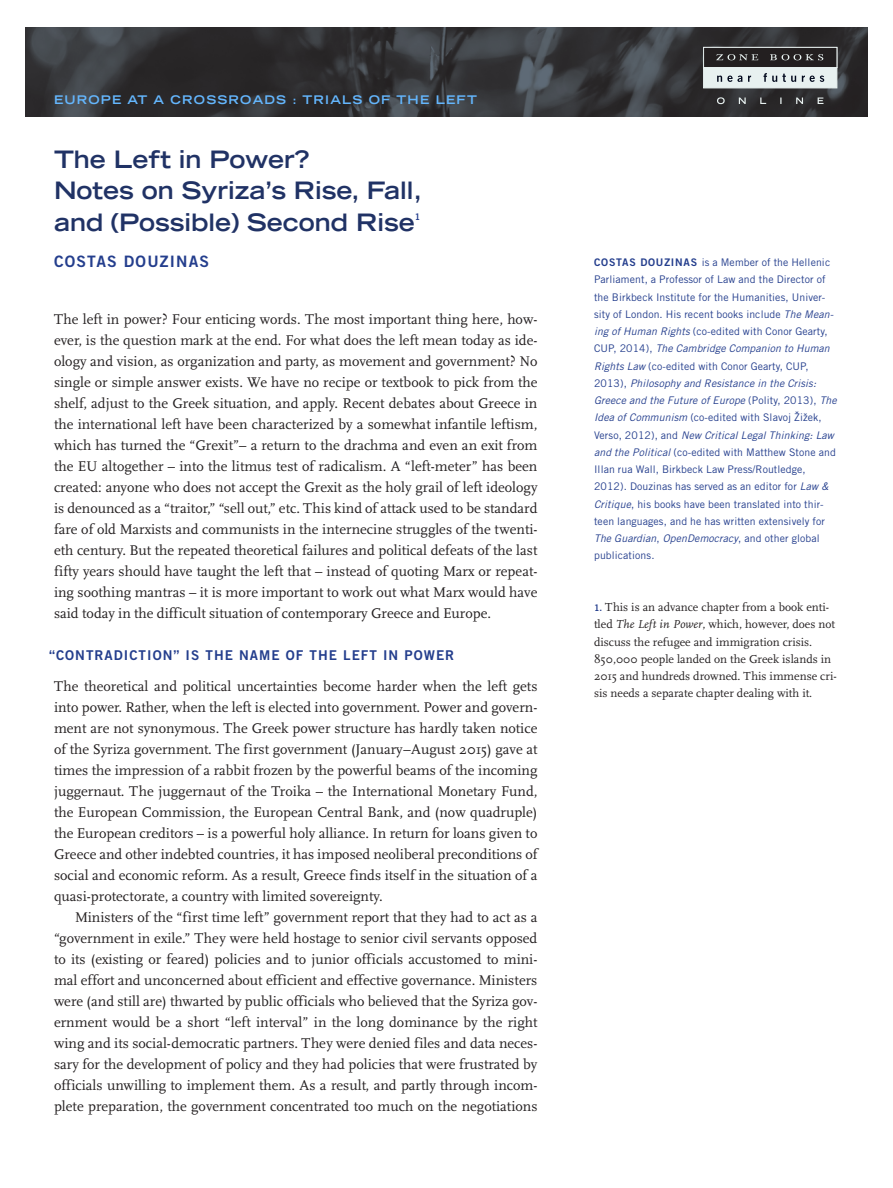
<style>
.page{position:relative;width:893px;height:1188px;background:#fff}
.page>*{position:absolute;margin:0;border:0;box-sizing:border-box;transform-origin:0 0}
._1_1___title{font:700 expanded 24px/31.5px "Trade Gothic LH";color:#203265}
._1_2___author{font:15.75px "Trade Gothic LT Std Bd 2";letter-spacing:.075em;color:#243e8d}
._3_1___essay_text{font:14.7px/21px "Scala Pro";color:#231f20;text-align:justify}
._2_1___A_head{font:13.5px "Trade Gothic LT Std Bd 2";letter-spacing:.075em;color:#243e8d}
._6___note{font:12px/17.2px "Scala Pro";color:#231f20}
.t1{font:700 expanded 11.85px "Trade Gothic LH";letter-spacing:.1em;color:#64b6fd}
._5___bio{font:10.5px/17.2px "Trade Gothic LT Std";letter-spacing:.01em;color:#243e8d}
._1_1___title-2{font:9px "Trade Gothic LT Std Bd 2";color:#243e8d}
.s1{font-family:"Trade Gothic LT Std Bd 2"}
.s2{font-style:italic}
.s3{font-family:"Trade Gothic LT Std Bd 2";font-size:9px;color:#243e8d}
</style>
<div class="page">
<img style="left:26px;top:27px;width:841px;height:89px">
<div style="left:703px;top:68px;width:134px;height:20px;background:#e8f1f0"></div>
<div style="left:704px;top:47px;width:133px;height:21px;background:#231f20"></div>
<div style="left:703px;top:47px;width:134px;height:21px;border:1px solid #e8f1f0"></div>
<svg style="left:717px;top:97px;width:106px;height:7px"></svg>
<svg style="left:716px;top:54px;width:42px;height:6px"></svg>
<svg style="left:770px;top:54px;width:53px;height:6px"></svg>
<svg style="left:717px;top:73px;width:107px;height:9px"></svg>
<p class="t1" style="left:54px;top:92px;width:424px">EUROPE AT A CROSSROADS : TRIALS OF THE LEFT</p>
<p class="_1_1___title" style="left:54px;top:143px;width:370px">The Left in Power?<br>Notes on Syriza’s Rise, Fall, and (Possible) Second Rise</p>
<p class="_1_1___title-2" style="left:415px;top:211px;width:7px">1</p>
<p class="_1_2___author" style="left:54px;top:251px;width:157px">COSTAS DOUZINAS</p>
<p class="_3_1___essay_text" style="left:54px;top:309px;width:485px">The left in power? Four enticing words. The most important thing here, how&shy;ever, is the question mark at the end. For what does the left mean today as ide&shy;ology and vision, as organization and party, as movement and government? No single or simple answer exists. We have no recipe or textbook to pick from the shelf, adjust to the Greek situation, and apply. Recent debates about Greece in the international left have been characterized by a somewhat infantile leftism, which has turned the “Grexit”– a return to the drachma and even an exit from the EU altogether – into the litmus test of radicalism. A “left-meter” has been created: anyone who does not accept the Grexit as the holy grail of left ideology is denounced as a “traitor,” “sell out,” etc. This kind of attack used to be standard fare of old Marxists and communists in the internecine struggles of the twenti&shy;eth century. But the repeated theoretical failures and political defeats of the last fifty years should have taught the left that – instead of quoting Marx or repeat&shy;ing soothing mantras – it is more important to work out what Marx would have said today in the difficult situation of contemporary Greece and Europe.</p>
<p class="_2_1___A_head" style="left:49px;top:647px;width:407px">“CONTRADICTION” IS THE NAME OF THE LEFT IN POWER</p>
<p class="_3_1___essay_text" style="left:54px;top:676px;width:485px">The theoretical and political uncertainties become harder when the left gets into power. Rather, when the left is elected into government. Power and govern&shy;ment are not synonymous. The Greek power structure has hardly taken notice of the Syriza government. The first government (January–August 2015) gave at times the impression of a rabbit frozen by the powerful beams of the incoming juggernaut. The juggernaut of the Troika – the International Monetary Fund, the European Commission, the European Central Bank, and (now quadruple) the European creditors – is a powerful holy alliance. In return for loans given to Greece and other indebted countries, it has imposed neoliberal preconditions of social and economic reform. As a result, Greece finds itself in the situation of a quasi-protectorate, a country with limited sovereignty.</p>
<p class="_3_1___essay_text" style="left:54px;top:907px;width:485px;text-indent:21px">Ministers of the “first time left” government report that they had to act as a “government in exile.” They were held hostage to senior civil servants opposed to its (existing or feared) policies and to junior officials accustomed to mini&shy;mal effort and unconcerned about efficient and effective governance. Ministers were (and still are) thwarted by public officials who believed that the Syriza gov&shy;ernment would be a short “left interval” in the long dominance by the right wing and its social-democratic partners. They were denied files and data neces&shy;sary for the development of policy and they had policies that were frustrated by officials unwilling to implement them. As a result, and partly through incom&shy;plete preparation, the government concentrated too much on the negotiations</p>
<p class="_5___bio" style="left:594px;top:254px;width:244px"><span class="s1">COSTAS DOUZINAS</span> is a Member of the Hellenic Parliament, a Professor of Law and the Director of the Birkbeck Institute for the Humanities, Univer&shy;sity of London. His recent books include <span class="s2">The Mean&shy;ing of Human Rights</span> (co-edited with Conor Gearty, CUP, 2014), <span class="s2">The Cambridge Companion to Human Rights Law</span> (co-edited with Conor Gearty, CUP, 2013), <span class="s2">Philosophy and Resistance in the Crisis:<br>Greece and the Future of Europe</span> (Polity, 2013), <span class="s2">The Idea of Communism</span> (co-edited with Slavoj Žižek, Verso, 2012), and <span class="s2">New Critical Legal Thinking: Law and the Political</span> (co-edited with Matthew Stone and Illan rua Wall, Birkbeck Law Press/Routledge, 2012). Douzinas has served as an editor for <span class="s2">Law &amp; Critique</span>, his books have been translated into thir&shy;teen languages, and he has written extensively for <span class="s2">The Guardian</span>, <span class="s2">OpenDemocracy</span>, and other global publications.</p>
<p class="_6___note" style="left:594px;top:599px;width:244px"><span class="s3">1.</span> This is an advance chapter from a book enti&shy;tled <span class="s2">The Left in Power</span>, which, however, does not discuss the refugee and immigration crisis.<br>850,000 people landed on the Greek islands in 2015 and hundreds drowned. This immense cri&shy;sis needs a separate chapter dealing with it.</p>
</div>
